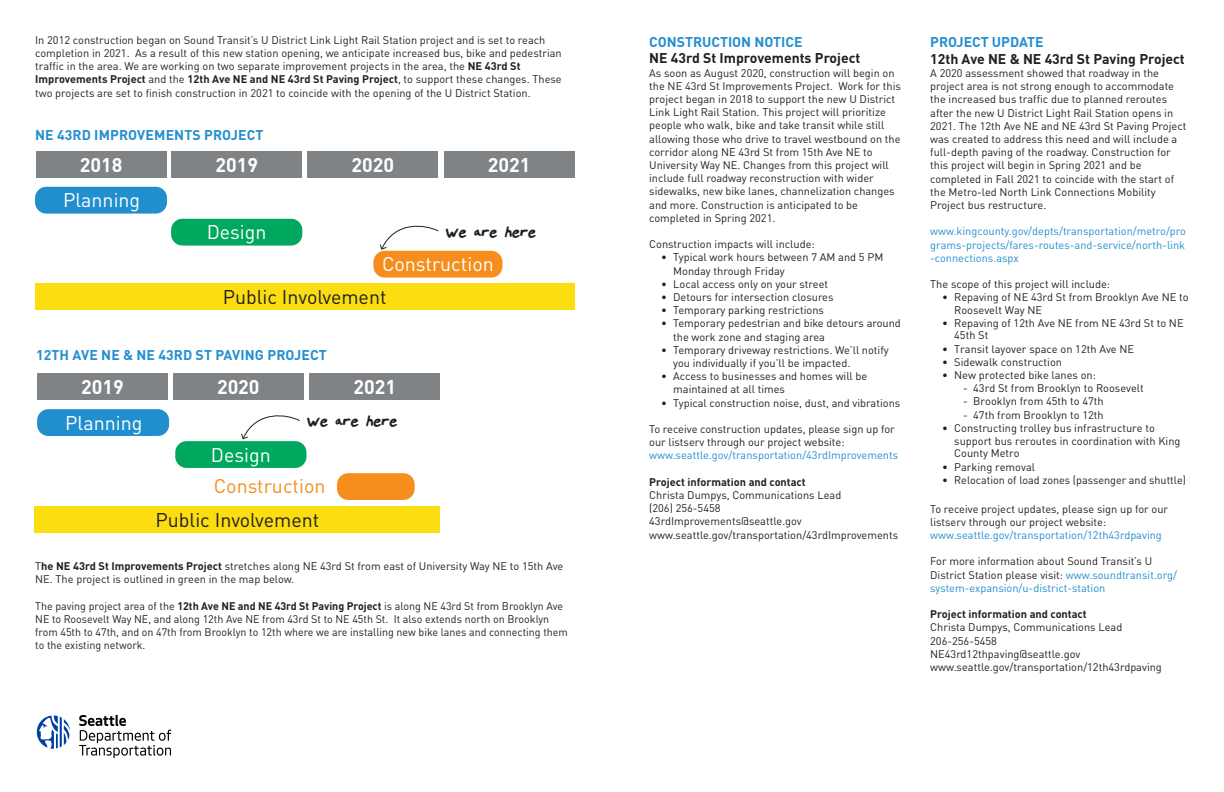
<style>
.page{position:relative;width:1224px;height:792px;background:#fff}
.page>*{position:absolute;margin:0;border:0;box-sizing:border-box;transform-origin:0 0}
.t1{font:19.6px "DIN Pro";color:#fff}
.t2{font:19.6px "DIN Pro";color:#211e1e}
.t3{font:700 19.6px "DIN Pro";color:#fff}
.t4{font:19.6px "DIN Pro";color:#f68e1e}
.t5{font:17.5px "Hand Of TT";color:#211e1e}
.t6{font:700 14px "DIN Pro";color:#238fcf}
.t7{font:700 14px "DIN Pro";color:#231f20}
.t8{font:11px/13.2px "DIN Pro";color:#231f20}
.t9{font:11px/13.2px "DIN Pro";color:#238fcf;text-align:justify}
.t10{font:700 11px "DIN Pro";color:#231f20}
.s1{font-weight:700}
.s2{color:#238fcf}
</style>
<div class="page">
<svg style="left:79px;top:715px;width:92px;height:43px"></svg>
<svg style="left:36px;top:715px;width:34px;height:34px"></svg>
<div style="left:36px;top:715px;width:35px;height:34px;border:1px solid #fff;border-radius:50%"></div>
<svg style="left:39px;top:715px;width:32px;height:34px"></svg>
<div style="left:37px;top:409px;width:132px;height:27px;background:#218fce;border-radius:11px"></div>
<div style="left:175px;top:441px;width:131px;height:27px;background:#00a75f;border-radius:11px"></div>
<div style="left:337px;top:473px;width:78px;height:27px;background:#f68e1e;border-radius:11px"></div>
<div style="left:35px;top:506px;width:405px;height:26px;background:#fbdd12"></div>
<div style="left:37px;top:373px;width:131px;height:27px;background:#808385"></div>
<div style="left:173px;top:373px;width:131px;height:27px;background:#808385"></div>
<div style="left:309px;top:373px;width:131px;height:27px;background:#808385"></div>
<svg style="left:241px;top:415px;width:59px;height:25px"></svg>
<div style="left:35px;top:187px;width:132px;height:27px;background:#218fce;border-radius:11px"></div>
<div style="left:171px;top:219px;width:131px;height:27px;background:#00a75f;border-radius:11px"></div>
<div style="left:36px;top:151px;width:131px;height:27px;background:#808385"></div>
<div style="left:373px;top:251px;width:129px;height:27px;background:#f68e1e;border-radius:11px"></div>
<div style="left:35px;top:283px;width:540px;height:27px;background:#fbdd12"></div>
<div style="left:171px;top:151px;width:131px;height:27px;background:#808385"></div>
<div style="left:307px;top:151px;width:131px;height:27px;background:#808385"></div>
<div style="left:444px;top:151px;width:131px;height:27px;background:#808385"></div>
<svg style="left:380px;top:225px;width:59px;height:25px"></svg>
<p class="t8" style="left:35px;top:32px;width:528px">In 2012 construction began on Sound Transit’s U District Link Light Rail Station project and is set to reach completion in 2021. As a result of this new station opening, we anticipate increased bus, bike and pedestrian traffic in the area. We are working on two separate improvement projects in the area, the <span class="s1">NE 43rd St Improvements Project</span> and the <span class="s1">12th Ave NE and NE 43rd St Paving Project</span>, to support these changes. These two projects are set to finish construction in 2021 to coincide with the opening of the U District Station.</p>
<p class="t6" style="left:35px;top:123px;width:230px">NE 43RD IMPROVEMENTS PROJECT</p>
<h1 class="t3" style="left:80px;top:149px;width:44px">2018</h1>
<h1 class="t3" style="left:216px;top:149px;width:44px">2019</h1>
<h1 class="t3" style="left:352px;top:149px;width:44px">2020</h1>
<h1 class="t3" style="left:488px;top:149px;width:44px">2021</h1>
<h1 class="t1" style="left:63px;top:185px;width:79px">Planning</h1>
<h1 class="t1" style="left:207px;top:217px;width:61px">Design</h1>
<h2 class="t5" style="left:446px;top:225px;width:92px">We are here</h2>
<h1 class="t1" style="left:382px;top:248px;width:113px">Construction</h1>
<h1 class="t2" style="left:223px;top:282px;width:165px">Public Involvement</h1>
<p class="t6" style="left:36px;top:343px;width:292px">12TH AVE NE &amp; NE 43RD ST PAVING PROJECT</p>
<h1 class="t3" style="left:81px;top:371px;width:44px">2019</h1>
<h1 class="t3" style="left:217px;top:371px;width:44px">2020</h1>
<h1 class="t3" style="left:353px;top:371px;width:44px">2021</h1>
<h2 class="t5" style="left:307px;top:414px;width:92px">We are here</h2>
<h1 class="t1" style="left:65px;top:407px;width:79px">Planning</h1>
<h1 class="t1" style="left:211px;top:439px;width:61px">Design</h1>
<h1 class="t4" style="left:214px;top:471px;width:113px">Construction</h1>
<h1 class="t2" style="left:156px;top:504px;width:165px">Public Involvement</h1>
<p class="t8" style="left:35px;top:559px;width:530px">T<span class="s1">he NE 43rd St Improvements Project</span> stretches along NE 43rd St from east of University Way NE to 15th Ave<br>NE. The project is outlined in green in the map below.</p>
<p class="t8" style="left:35px;top:598px;width:534px">The paving project area of the <span class="s1">12th Ave NE and NE 43rd St Paving Project</span> is along NE 43rd St from Brooklyn Ave NE to Roosevelt Way NE, and along 12th Ave NE from 43rd St to NE 45th St. It also extends north on Brooklyn from 45th to 47th, and on 47th from Brooklyn to 12th where we are installing new bike lanes and connecting them to the existing network.</p>
<p class="t6" style="left:649px;top:30px;width:155px">CONSTRUCTION NOTICE</p>
<p class="t7" style="left:649px;top:47px;width:213px">NE 43rd St Improvements Project</p>
<p class="t8" style="left:649px;top:65px;width:253px">As soon as August 2020, construction will begin on the NE 43rd St Improvements Project. Work for this project began in 2018 to support the new U District Link Light Rail Station. This project will prioritize people who walk, bike and take transit while still allowing those who drive to travel westbound on the corridor along NE 43rd St from 15th Ave NE to University Way NE. Changes from this project will include full roadway reconstruction with wider sidewalks, new bike lanes, channelization changes and more. Construction is anticipated to be completed in Spring 2021.</p>
<p class="t8" style="left:649px;top:237px;width:167px">Construction impacts will include:</p>
<p class="t8" style="left:673px;top:250px;width:212px;text-indent:-12px">• Typical work hours between 7 AM and 5 PM<br>Monday through Friday</p>
<p class="t8" style="left:661px;top:276px;width:169px">• Local access only on your street</p>
<p class="t8" style="left:661px;top:289px;width:174px">• Detours for intersection closures</p>
<p class="t8" style="left:661px;top:303px;width:164px">• Temporary parking restrictions</p>
<p class="t8" style="left:673px;top:316px;width:229px;text-indent:-12px">• Temporary pedestrian and bike detours around the work zone and staging area</p>
<p class="t8" style="left:673px;top:342px;width:217px;text-indent:-12px">• Temporary driveway restrictions. We’ll notify you individually if you’ll be impacted.</p>
<p class="t8" style="left:673px;top:369px;width:196px;text-indent:-12px">• Access to businesses and homes will be maintained at all times</p>
<p class="t8" style="left:661px;top:395px;width:241px">• Typical construction noise, dust, and vibrations</p>
<p class="t8" style="left:649px;top:421px;width:247px">To receive construction updates, please sign up for our listserv through our project website:</p>
<p class="t9" style="left:649px;top:448px;width:250px">www.seattle.gov/transportation/43rdImprovements</p>
<p class="t10" style="left:649px;top:473px;width:158px">Project information and contact</p>
<p class="t8" style="left:649px;top:487px;width:250px">Christa Dumpys, Communications Lead<br>(206) 256-5458<br>43rdImprovements@seattle.gov www.seattle.gov/transportation/43rdImprovements</p>
<p class="t6" style="left:930px;top:30px;width:115px">PROJECT UPDATE</p>
<p class="t7" style="left:930px;top:47px;width:256px">12th Ave NE &amp; NE 43rd St Paving Project</p>
<p class="t8" style="left:930px;top:65px;width:258px">A 2020 assessment showed that roadway in the project area is not strong enough to accommodate the increased bus traffic due to planned reroutes after the new U District Light Rail Station opens in 2021. The 12th Ave NE and NE 43rd St Paving Project was created to address this need and will include a full-depth paving of the roadway. Construction for this project will begin in Spring 2021 and be completed in Fall 2021 to coincide with the start of the Metro-led North Link Connections Mobility Project bus restructure.</p>
<p class="t9" style="left:930px;top:224px;width:257px">www.kingcounty.gov/depts/transportation/metro/pro grams-projects/fares-routes-and-service/north-link -connections.aspx</p>
<p class="t8" style="left:930px;top:277px;width:181px">The scope of this project will include:</p>
<p class="t8" style="left:954px;top:290px;width:236px;line-height:12.4px;text-indent:-12px">• Repaving of NE 43rd St from Brooklyn Ave NE to<br>Roosevelt Way NE</p>
<p class="t8" style="left:954px;top:316px;width:231px;line-height:12.4px;text-indent:-12px">• Repaving of 12th Ave NE from NE 43rd St to NE<br>45th St</p>
<p class="t8" style="left:942px;top:341px;width:193px">• Transit layover space on 12th Ave NE</p>
<p class="t8" style="left:942px;top:354px;width:121px">• Sidewalk construction</p>
<p class="t8" style="left:942px;top:367px;width:155px">• New protected bike lanes on:</p>
<p class="t8" style="left:963px;top:381px;width:182px">- 43rd St from Brooklyn to Roosevelt</p>
<p class="t8" style="left:963px;top:394px;width:142px">- Brooklyn from 45th to 47th</p>
<p class="t8" style="left:963px;top:407px;width:142px">- 47th from Brooklyn to 12th</p>
<p class="t8" style="left:954px;top:420px;width:228px;line-height:12.8px;text-indent:-12px">• Constructing trolley bus infrastructure to support bus reroutes in coordination with King<br>County Metro</p>
<p class="t8" style="left:942px;top:459px;width:94px">• Parking removal</p>
<p class="t8" style="left:942px;top:472px;width:245px">• Relocation of load zones (passenger and shuttle)</p>
<p class="t8" style="left:930px;top:501px;width:239px">To receive project updates, please sign up for our listserv through our project website:</p>
<p class="t9" style="left:930px;top:527px;width:233px">www.seattle.gov/transportation/12th43rdpaving</p>
<p class="t8" style="left:930px;top:554px;width:248px">For more information about Sound Transit’s U<br>District Station please visit: <span class="s2">www.soundtransit.org/ system-expansion/u-district-station</span></p>
<p class="t10" style="left:930px;top:605px;width:158px">Project information and contact</p>
<p class="t8" style="left:930px;top:620px;width:233px">Christa Dumpys, Communications Lead 206-256-5458<br>NE43rd12thpaving@seattle.gov www.seattle.gov/transportation/12th43rdpaving</p>
</div>
